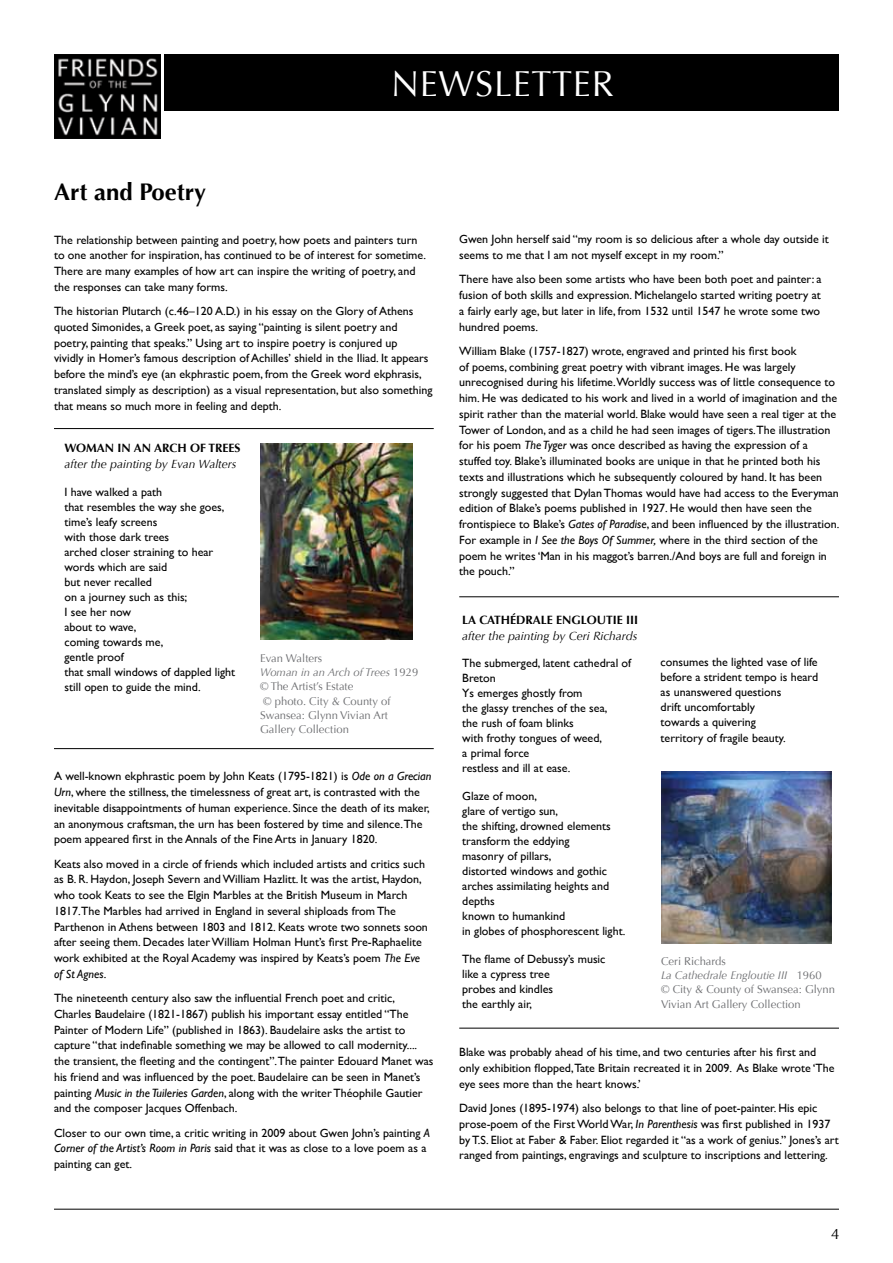
<style>
.page{position:relative;width:893px;height:1263px;background:#fff}
.page>*{position:absolute;margin:0;border:0;box-sizing:border-box;transform-origin:0 0}
.t1{font:36px "Optima";letter-spacing:.02em;color:#fff}
.t2{font:700 24px "Optima";color:#000}
.t3{font:15px "Optima";color:#000}
.t4{font:12px/15.8px "Gill Sans";color:#000}
.t5{font:italic 12px "Optima";color:#000}
.t6{font:700 12px "Optima";color:#000}
.t7{font:11.25px/14.2px "Optima";color:#6d6e71}
.s1{font-style:italic}
</style>
<div class="page">
<hr style="left:54px;top:1209px;width:785px;height:1px;background:#000">
<img style="left:54px;top:54px;width:106px;height:84px">
<div style="left:165px;top:54px;width:674px;height:57px;background:#000"></div>
<img style="left:260px;top:444px;width:152px;height:195px">
<hr style="left:54px;top:748px;width:380px;height:1px;background:#000">
<hr style="left:54px;top:428px;width:380px;height:1px;background:#000">
<img style="left:661px;top:771px;width:171px;height:172px">
<hr style="left:459px;top:596px;width:380px;height:1px;background:#000">
<hr style="left:459px;top:1028px;width:380px;height:1px;background:#000">
<h2 class="t2" style="left:54px;top:178px;width:154px">Art and Poetry</h2>
<h1 class="t1" style="left:391px;top:63px;width:224px">NEWSLETTER</h1>
<p class="t4" style="left:54px;top:231px;width:374px">The relationship between painting and poetry, how poets and painters turn to one another for inspiration, has continued to be of interest for sometime.<br>There are many examples of how art can inspire the writing of poetry, and the responses can take many forms.</p>
<p class="t4" style="left:54px;top:303px;width:380px">The historian Plutarch (c.46–120 A.D.) in his essay on the Glory of Athens quoted Simonides, a Greek poet, as saying “painting is silent poetry and poetry, painting that speaks.” Using art to inspire poetry is conjured up<br>vividly in Homer’s famous description of Achilles’ shield in the Iliad. It appears before the mind’s eye (an ekphrastic poem, from the Greek word ekphrasis, translated simply as description) as a visual representation, but also something that means so much more in feeling and depth.</p>
<p class="t6" style="left:64px;top:441px;width:178px">WOMAN IN AN ARCH OF TREES</p>
<p class="t5" style="left:64px;top:457px;width:173px">after the painting by Evan Walters</p>
<p class="t4" style="left:64px;top:484px;width:172px;line-height:15px">I have walked a path<br>that resembles the way she goes, time’s leafy screens<br>with those dark trees<br>arched closer straining to hear words which are said<br>but never recalled<br>on a journey such as this;<br>I see her now<br>about to wave,<br>coming towards me,<br>gentle proof<br>that small windows of dappled light still open to guide the mind.</p>
<p class="t7" style="left:260px;top:651px;width:160px">Evan Walters<br><span class="s1">Woman in an Arch of Trees</span> 1929 © The Artist’s Estate<br>© photo. City &amp; County of<br>Swansea: Glynn Vivian Art<br>Gallery Collection</p>
<p class="t4" style="left:54px;top:768px;width:379px">A well-known ekphrastic poem by John Keats (1795-1821) is <span class="s1">Ode on a Grecian Urn</span>, where the stillness, the timelessness of great art, is contrasted with the inevitable disappointments of human experience. Since the death of its maker, an anonymous craftsman, the urn has been fostered by time and silence.The poem appeared first in the Annals of the Fine Arts in January 1820.</p>
<p class="t4" style="left:54px;top:855px;width:375px">Keats also moved in a circle of friends which included artists and critics such as B. R. Haydon, Joseph Severn and William Hazlitt. It was the artist, Haydon, who took Keats to see the Elgin Marbles at the British Museum in March 1817.The Marbles had arrived in England in several shiploads from The Parthenon in Athens between 1803 and 1812. Keats wrote two sonnets soon after seeing them. Decades later William Holman Hunt’s first Pre-Raphaelite work exhibited at the Royal Academy was inspired by Keats’s poem <span class="s1">The Eve of St Agnes</span>.</p>
<p class="t4" style="left:54px;top:990px;width:381px">The nineteenth century also saw the influential French poet and critic, Charles Baudelaire (1821-1867) publish his important essay entitled “The Painter of Modern Life” (published in 1863). Baudelaire asks the artist to capture “that indefinable something we may be allowed to call modernity.... the transient, the fleeting and the contingent”.The painter Edouard Manet was his friend and was influenced by the poet. Baudelaire can be seen in Manet’s painting <span class="s1">Music in the Tuileries Garden</span>, along with the writer Théophile Gautier and the composer Jacques Offenbach.</p>
<p class="t4" style="left:54px;top:1124px;width:378px">Closer to our own time, a critic writing in 2009 about Gwen John’s painting <span class="s1">A<br>Corner of the Artist’s Room in Paris</span> said that it was as close to a love poem as a painting can get.</p>
<p class="t4" style="left:459px;top:231px;width:371px">Gwen John herself said “my room is so delicious after a whole day outside it seems to me that I am not myself except in my room.”</p>
<p class="t4" style="left:459px;top:271px;width:364px">There have also been some artists who have been both poet and painter: a fusion of both skills and expression. Michelangelo started writing poetry at a fairly early age, but later in life, from 1532 until 1547 he wrote some two hundred poems.</p>
<p class="t4" style="left:459px;top:343px;width:382px">William Blake (1757-1827) wrote, engraved and printed his first book<br>of poems, combining great poetry with vibrant images. He was largely unrecognised during his lifetime.Worldly success was of little consequence to him. He was dedicated to his work and lived in a world of imagination and the spirit rather than the material world. Blake would have seen a real tiger at the Tower of London, and as a child he had seen images of tigers.The illustration for his poem <span class="s1">The Tyger</span> was once described as having the expression of a stuffed toy. Blake’s illuminated books are unique in that he printed both his texts and illustrations which he subsequently coloured by hand. It has been strongly suggested that Dylan Thomas would have had access to the Everyman edition of Blake’s poems published in 1927. He would then have seen the frontispiece to Blake’s <span class="s1">Gates of Paradise</span>, and been influenced by the illustration.<br>For example in <span class="s1">I See the Boys Of Summer,</span> where in the third section of the poem he writes ‘Man in his maggot’s barren./And boys are full and foreign in the pouch.”</p>
<p class="t6" style="left:462px;top:613px;width:177px">LA CATHÉDRALE ENGLOUTIE III</p>
<p class="t5" style="left:462px;top:628px;width:177px">after the painting by Ceri Richards</p>
<p class="t4" style="left:462px;top:656px;width:170px;line-height:15px">The submerged, latent cathedral of<br>Breton<br>Ys emerges ghostly from<br>the glassy trenches of the sea,<br>the rush of foam blinks<br>with frothy tongues of weed,<br>a primal force<br>restless and ill at ease.</p>
<p class="t4" style="left:462px;top:788px;width:165px;line-height:15px">Glaze of moon,<br>glare of vertigo sun,<br>the shifting, drowned elements transform the eddying<br>masonry of pillars,<br>distorted windows and gothic arches assimilating heights and depths<br>known to humankind<br>in globes of phosphorescent light.</p>
<p class="t4" style="left:462px;top:951px;width:145px;line-height:15px">The flame of Debussy’s music like a cypress tree<br>probes and kindles<br>the earthly air,</p>
<p class="t4" style="left:661px;top:654px;width:159px;line-height:15.1px">consumes the lighted vase of life before a strident tempo is heard as unanswered questions<br>drift uncomfortably<br>towards a quivering<br>territory of fragile beauty.</p>
<p class="t7" style="left:661px;top:954px;width:175px">Ceri Richards<br><span class="s1">La Cathedrale Engloutie III</span> 1960<br>© City &amp; County of Swansea: Glynn<br>Vivian Art Gallery Collection</p>
<p class="t4" style="left:459px;top:1044px;width:377px">Blake was probably ahead of his time, and two centuries after his first and only exhibition flopped,Tate Britain recreated it in 2009. As Blake wrote ‘The eye sees more than the heart knows.’</p>
<p class="t4" style="left:459px;top:1100px;width:381px">David Jones (1895-1974) also belongs to that line of poet-painter. His epic prose-poem of the First World War, <span class="s1">In Parenthesis</span> was first published in 1937 by T.S. Eliot at Faber &amp; Faber. Eliot regarded it “as a work of genius.” Jones’s art ranged from paintings, engravings and sculpture to inscriptions and lettering.</p>
<p class="t3" style="left:831px;top:1225px;width:10px">4</p>
</div>
